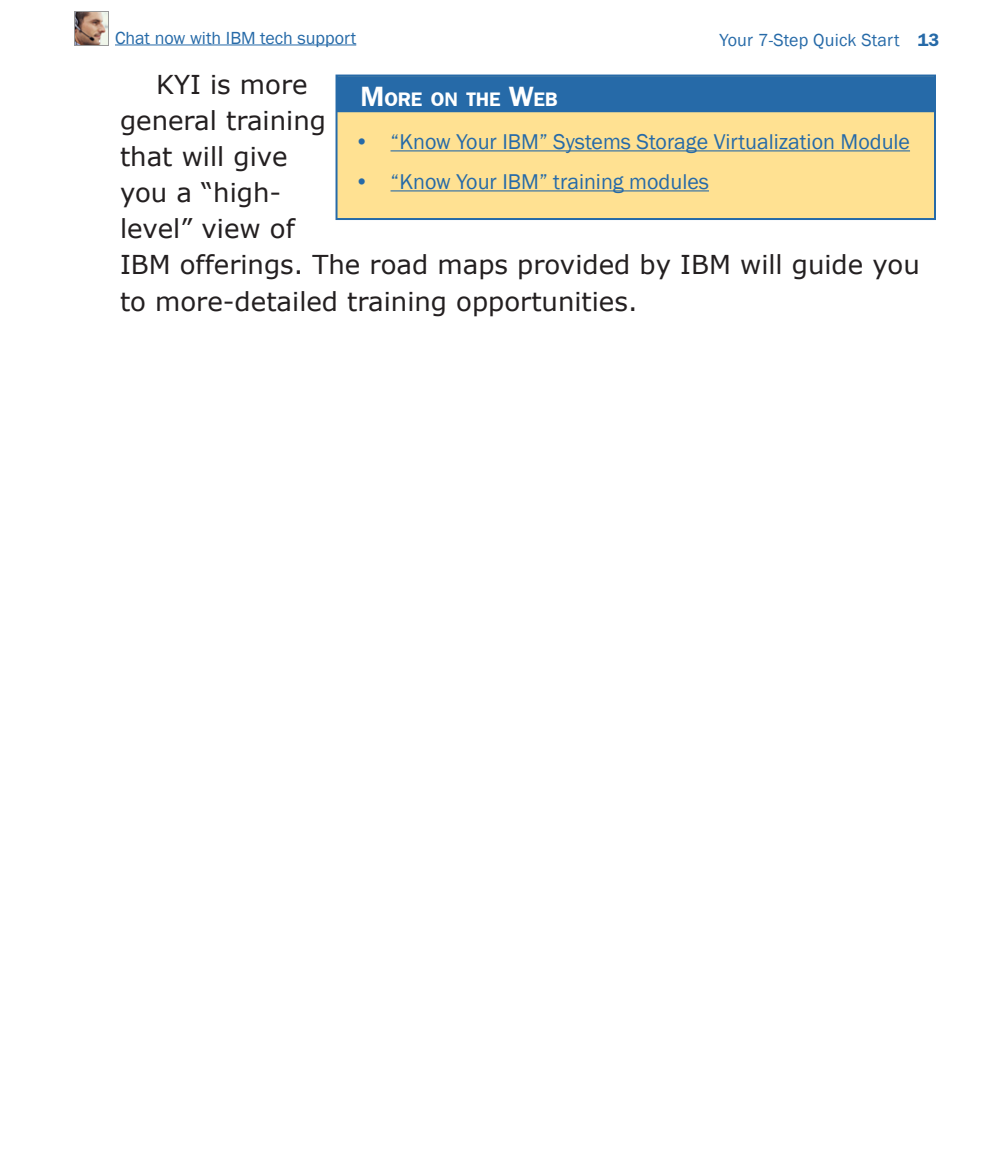
<style>
.page{position:relative;width:1008px;height:1174px;background:#fff}
.page>*{position:absolute;margin:0;border:0;box-sizing:border-box;transform-origin:0 0}
.t1{font:26px/36px "Verdana";color:#231f20}
.bxt{font:22px "Franklin Gothic";color:#266aa8}
.bxh{font:600 19.6px "Franklin Gothic IT Cby BT";color:#fff}
.t2{font:18px "Franklin Gothic";color:#266aa8}
.s1{font-weight:600}
.s2{font-size:28px}
</style>
<div class="page">
<hr style="left:115px;top:45px;width:241px;height:1px;background:#266aa8">
<img style="left:74px;top:12px;width:35px;height:34px">
<div style="left:336px;top:75px;width:600px;height:145px;background:#ffe192;border:2px solid #266aa8"></div>
<div style="left:337px;top:76px;width:598px;height:36px;background:#266aa8"></div>
<hr style="left:391px;top:150px;width:519px;height:1px;background:#266aa8">
<hr style="left:391px;top:190px;width:318px;height:1px;background:#266aa8">
<p class="t2" style="left:115px;top:26px;width:243px">Chat now with IBM tech support</p>
<p class="t2" style="left:719px;top:29px;width:221px">Your 7-Step Quick Start <span class="s1">13</span></p>
<p class="bxh" style="left:361px;top:87px;width:199px"><span class="s2">M</span>ORE ON THE <span class="s2">W</span>EB</p>
<p class="bxt" style="left:355px;top:128px;width:557px">• “Know Your IBM” Systems Storage Virtualization Module</p>
<p class="bxt" style="left:355px;top:168px;width:356px">• “Know Your IBM” training modules</p>
<p class="t1" style="left:120px;top:66px;width:801px;text-indent:36px">KYI is more<br>general training<br>that will give<br>you a “high-<br>level” view of<br>IBM offerings. The road maps provided by IBM will guide you to more-detailed training opportunities.</p>
</div>
